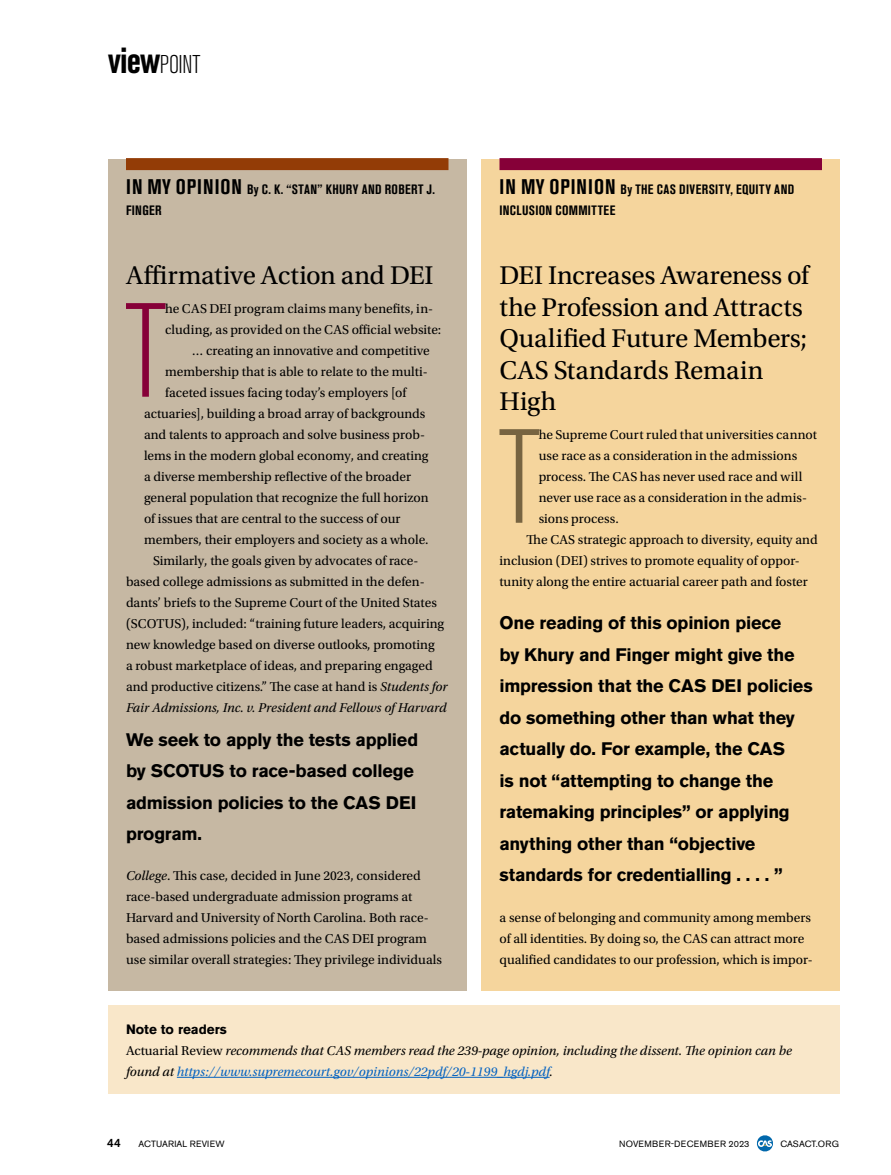
<style>
.page{position:relative;width:891px;height:1175px;background:#fff}
.page>*{position:absolute;margin:0;border:0;box-sizing:border-box;transform-origin:0 0}
.Dept-1st_Paragraph{font:300 condensed 132.45px "Akzidenz Grotesk Pro";color:#860038}
.Dept-1st_Paragraph-2{font:300 condensed 132.45px "Akzidenz Grotesk Pro";color:#776441}
.Dept-_Headline{font:27px/31.5px "Utopia Std";letter-spacing:-.01em;color:#000}
.t1{font:300 condensed 25.5px "Akzidenz Grotesk Pro";letter-spacing:-.02em;color:#000}
.Dept-Quote{font:700 18px/31.5px "Akzidenz Grotesk Pro";letter-spacing:-.015em;color:#000}
.Dept-Text{font:13.5px/21px "Utopia Std";color:#000}
.Dept-1st_Paragraph-3{font:13.5px/21px "Utopia Std";color:#000}
.Dept-TextAftSubhead{font:italic 13.5px/21px "Utopia Std";color:#000}
.Dept-Head_Burgundy{font:700 condensed 13.5px/21px "Akzidenz Grotesk Pro";letter-spacing:.03em;color:#000}
.Dept-Head_Rust{font:700 condensed 13.5px/21px "Akzidenz Grotesk Pro";letter-spacing:.03em;color:#000}
.Dept-Subhead{font:700 13.5px "Akzidenz Grotesk Pro";color:#000}
.t2{font:500 12px "Akzidenz Grotesk Pro";color:#000}
.t3{font:9px "Akzidenz Grotesk Pro";letter-spacing:.03em;color:#000}
.t4{font:9px "Akzidenz Grotesk Pro";letter-spacing:.01em;color:#000}
.t5{font:9px "Akzidenz Grotesk Pro";letter-spacing:-.01em;color:#000}
.s1{font-weight:700;font-size:36px}
.s2{font-size:21px}
.s3{font-style:italic}
.s4{font-style:normal}
.s5{color:#0563c1}
</style>
<div class="page">
<div style="left:108px;top:159px;width:358px;height:831px;background:#c6b8a3"></div>
<div style="left:482px;top:159px;width:358px;height:831px;background:#f5d59d"></div>
<div style="left:126px;top:158px;width:322px;height:12px;background:#933c06"></div>
<div style="left:500px;top:158px;width:322px;height:12px;background:#860038"></div>
<div style="left:108px;top:1005px;width:732px;height:89px;background:#f9e7c9"></div>
<hr style="left:177px;top:1077px;width:373px;height:1px;background:#0563c1">
<svg style="left:757px;top:1135px;width:16px;height:16px"></svg>
<h3 class="t1" style="left:108px;top:47px;width:94px"><span class="s1">view</span>POINT</h3>
<p class="Dept-Head_Rust" style="left:126px;top:179px;width:310px"><span class="s2">IN MY OPINION</span> By C. K. “STAN” KHURY AND ROBERT J.<br>FINGER</p>
<p class="Dept-_Headline" style="left:126px;top:260px;width:309px">Affirmative Action and DEI</p>
<p class="Dept-1st_Paragraph" style="left:125px;top:264px;width:43px">T</p>
<p class="Dept-1st_Paragraph-3" style="left:165px;top:298px;width:278px">he CAS DEI program claims many benefits, in&shy;cluding, as provided on the CAS official website:</p>
<p class="Dept-Text" style="left:192px;top:340px;width:239px">… creating an innovative and competitive</p>
<p class="Dept-Text" style="left:165px;top:361px;width:264px">membership that is able to relate to the multi-</p>
<p class="Dept-Text" style="left:165px;top:382px;width:243px">faceted issues facing today’s employers [of</p>
<p class="Dept-Text" style="left:144px;top:403px;width:283px">actuaries], building a broad array of backgrounds</p>
<p class="Dept-Text" style="left:144px;top:424px;width:282px">and talents to approach and solve business prob-</p>
<p class="Dept-Text" style="left:144px;top:445px;width:286px">lems in the modern global economy, and creating</p>
<p class="Dept-Text" style="left:144px;top:466px;width:269px">a diverse membership reflective of the broader</p>
<p class="Dept-Text" style="left:144px;top:487px;width:286px">general population that recognize the full horizon</p>
<p class="Dept-Text" style="left:144px;top:508px;width:258px">of issues that are central to the success of our</p>
<p class="Dept-Text" style="left:144px;top:529px;width:286px">members, their employers and society as a whole.</p>
<p class="Dept-Text" style="left:126px;top:550px;width:323px;text-indent:27px">Similarly, the goals given by advocates of race&shy;based college admissions as submitted in the defen&shy;dants’ briefs to the Supreme Court of the United States (SCOTUS), included: “training future leaders, acquiring new knowledge based on diverse outlooks, promoting<br>a robust marketplace of ideas, and preparing engaged and productive citizens.” The case at hand is <span class="s3">Students for Fair Admissions, Inc. v. President and Fellows of Harvard</span></p>
<p class="Dept-Quote" style="left:126px;top:723px;width:294px">We seek to apply the tests applied by SCOTUS to race-based college admission policies to the CAS DEI program.</p>
<p class="Dept-Text" style="left:126px;top:865px;width:317px"><span class="s3">College</span>. This case, decided in June 2023, considered race-based undergraduate admission programs at Harvard and University of North Carolina. Both race&shy;based admissions policies and the CAS DEI program use similar overall strategies: They privilege individuals</p>
<p class="Dept-Head_Burgundy" style="left:500px;top:179px;width:296px"><span class="s2">IN MY OPINION</span> By THE CAS DIVERSITY, EQUITY AND<br>INCLUSION COMMITTEE</p>
<p class="Dept-_Headline" style="left:500px;top:260px;width:311px">DEI Increases Awareness of the Profession and Attracts<br>Qualified Future Members;<br>CAS Standards Remain<br>High</p>
<p class="Dept-1st_Paragraph-2" style="left:499px;top:390px;width:43px">T</p>
<p class="Dept-1st_Paragraph-3" style="left:539px;top:424px;width:280px">he Supreme Court ruled that universities cannot use race as a consideration in the admissions process. The CAS has never used race and will never use race as a consideration in the admis&shy;sions process.</p>
<p class="Dept-Text" style="left:500px;top:529px;width:320px;text-indent:27px">The CAS strategic approach to diversity, equity and inclusion (DEI) strives to promote equality of oppor&shy;tunity along the entire actuarial career path and foster</p>
<p class="Dept-Quote" style="left:500px;top:607px;width:315px">One reading of this opinion piece<br>by Khury and Finger might give the impression that the CAS DEI policies do something other than what they actually do. For example, the CAS<br>is not “attempting to change the ratemaking principles” or applying anything other than “objective standards for credentialling . . . . ”</p>
<p class="Dept-Text" style="left:500px;top:907px;width:315px">a sense of belonging and community among members of all identities. By doing so, the CAS can attract more qualified candidates to our profession, which is impor-</p>
<p class="Dept-Subhead" style="left:126px;top:1020px;width:102px">Note to readers</p>
<p class="Dept-TextAftSubhead" style="left:126px;top:1040px;width:667px"><span class="s4">Actuarial Review</span> recommends that CAS members read the 239-page opinion, including the dissent. The opinion can be found at <span class="s5">https://www.supremecourt.gov/opinions/22pdf/20-1199_hgdj.pdf</span>.</p>
<p class="t2" style="left:107px;top:1135px;width:15px">44</p>
<p class="t4" style="left:139px;top:1138px;width:87px">ACTUARIAL REVIEW</p>
<p class="t3" style="left:619px;top:1138px;width:132px">NOVEMBER-DECEMBER 2023</p>
<p class="t5" style="left:780px;top:1138px;width:60px">CASACT.ORG</p>
</div>
